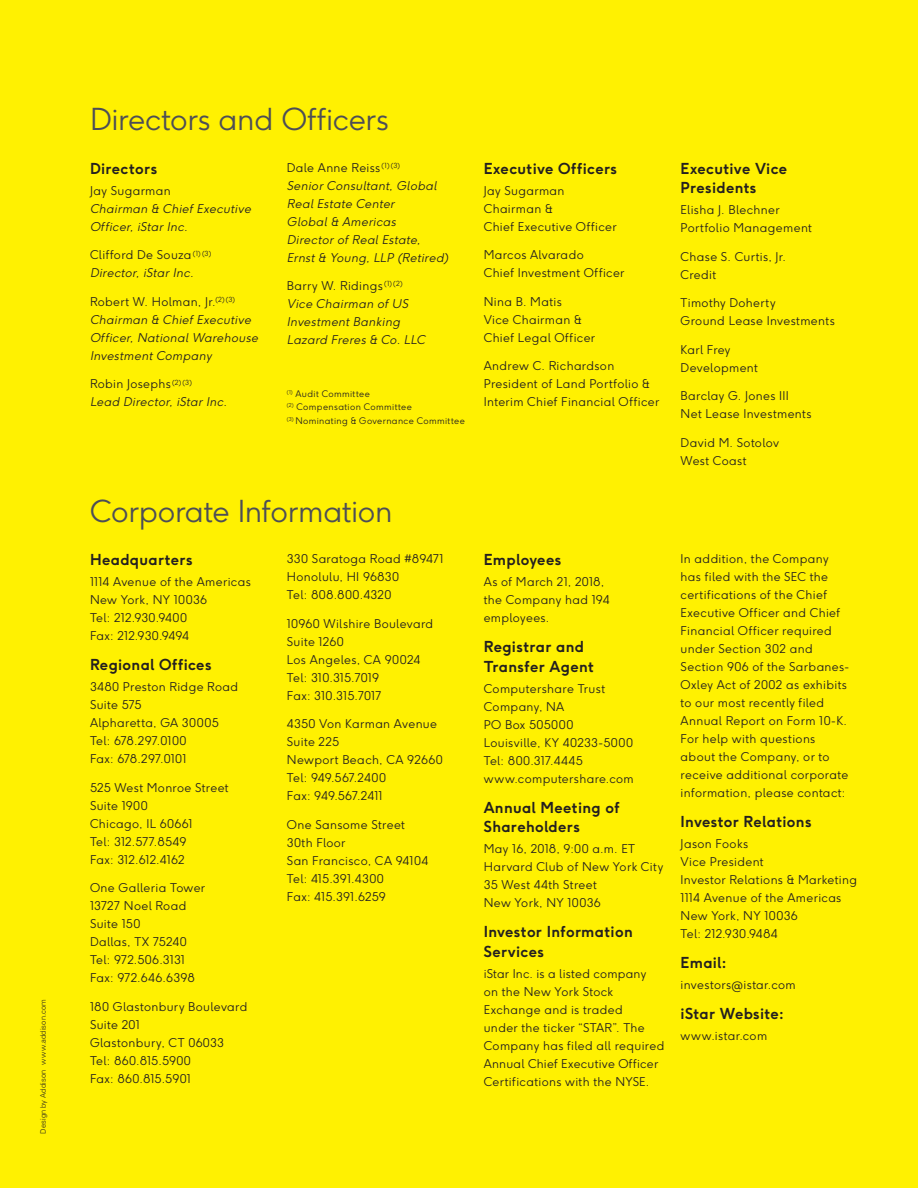
<style>
.page{position:relative;width:918px;height:1188px;background:#fff101}
.page>*{position:absolute;margin:0;border:0;box-sizing:border-box;transform-origin:0 0}
.t1{font:300 30px "F37 Ginger";letter-spacing:-.01em;color:#4d4e56}
.t2{font:700 15px/19.5px "F37 Ginger";letter-spacing:.02em;color:#231f20}
.Directors_and_CorpIn{font:300 12px/18px "F37 Ginger";letter-spacing:.03em;color:#231f20}
.Directors_and_CorpIn-2{font:italic 300 12px/18px "F37 Ginger";letter-spacing:.03em;color:#231f20}
.Body{font:italic 300 12px/18px "F37 Ginger";letter-spacing:.03em;color:#231f20}
.Body-2{font:300 9px "F37 Ginger";letter-spacing:.04em;color:#231f20}
.zCREDIT{font:300 7.5px "Univers LT Std";letter-spacing:.02em;color:#231f20}
.s1{font-style:normal}
</style>
<div class="page">
<p class="zCREDIT" style="left:39px;top:1134px;width:137px;rotate:-90deg">Design by Addison www.addison.com</p>
<h1 class="t1" style="left:90px;top:106px;width:300px">Directors and Officers</h1>
<h2 class="t2" style="left:90px;top:160px;width:69px">Directors</h2>
<p class="Body" style="left:90px;top:183px;width:162px"><span class="s1">Jay Sugarman<br></span>Chairman &amp; Chief Executive<br>Officer, iStar Inc.</p>
<p class="Directors_and_CorpIn-2" style="left:90px;top:247px;width:123px"><span class="s1">Clifford De Souza</span><sup>(1)(3)<br></sup>Director, iStar Inc.</p>
<p class="Directors_and_CorpIn-2" style="left:90px;top:294px;width:170px"><span class="s1">Robert W. Holman, Jr.</span><sup>(2)(3)<br></sup>Chairman &amp; Chief Executive<br>Officer, National Warehouse<br>Investment Company</p>
<p class="Directors_and_CorpIn-2" style="left:90px;top:376px;width:138px"><span class="s1">Robin Josephs</span><sup>(2)(3)<br></sup>Lead Director, iStar Inc.</p>
<p class="Directors_and_CorpIn-2" style="left:287px;top:159px;width:163px"><span class="s1">Dale Anne Reiss</span><sup>(1)(3)<br></sup>Senior Consultant, Global<br>Real Estate Center<br>Global &amp; Americas<br>Director of Real Estate,<br>Ernst &amp; Young, LLP (Retired)</p>
<p class="Directors_and_CorpIn-2" style="left:287px;top:278px;width:140px"><span class="s1">Barry W. Ridings</span><sup>(1)(2)<br></sup>Vice Chairman of US<br>Investment Banking<br>Lazard Freres &amp; Co. LLC</p>
<p class="Body-2" style="left:287px;top:389px;width:84px"><sup>(1)</sup> Audit Committee</p>
<p class="Body-2" style="left:287px;top:403px;width:127px"><sup>(2)</sup> Compensation Committee</p>
<p class="Body-2" style="left:287px;top:416px;width:179px"><sup>(3)</sup> Nominating &amp; Governance Committee</p>
<h1 class="t1" style="left:90px;top:498px;width:304px">Corporate Information</h1>
<h2 class="t2" style="left:90px;top:552px;width:104px">Headquarters</h2>
<p class="Directors_and_CorpIn" style="left:90px;top:574px;width:162px">1114 Avenue of the Americas<br>New York, NY 10036<br>Tel: 212.930.9400<br>Fax: 212.930.9494</p>
<h2 class="t2" style="left:90px;top:657px;width:123px">Regional Offices</h2>
<p class="Directors_and_CorpIn" style="left:90px;top:679px;width:150px">3480 Preston Ridge Road<br>Suite 575<br>Alpharetta, GA 30005<br>Tel: 678.297.0100<br>Fax: 678.297.0101</p>
<p class="Directors_and_CorpIn" style="left:90px;top:780px;width:140px">525 West Monroe Street<br>Suite 1900<br>Chicago, IL 60661<br>Tel: 312.577.8549<br>Fax: 312.612.4162</p>
<p class="Directors_and_CorpIn" style="left:90px;top:880px;width:117px">One Galleria Tower<br>13727 Noel Road<br>Suite 150<br>Dallas, TX 75240<br>Tel: 972.506.3131<br>Fax: 972.646.6398</p>
<p class="Directors_and_CorpIn" style="left:90px;top:999px;width:159px">180 Glastonbury Boulevard<br>Suite 201<br>Glastonbury, CT 06033<br>Tel: 860.815.5900<br>Fax: 860.815.5901</p>
<p class="Directors_and_CorpIn" style="left:287px;top:551px;width:158px">330 Saratoga Road #89471<br>Honolulu, HI 96830<br>Tel: 808.800.4320</p>
<p class="Directors_and_CorpIn" style="left:287px;top:615px;width:148px">10960 Wilshire Boulevard<br>Suite 1260<br>Los Angeles, CA 90024<br>Tel: 310.315.7019<br>Fax: 310.315.7017</p>
<p class="Directors_and_CorpIn" style="left:287px;top:716px;width:157px">4350 Von Karman Avenue<br>Suite 225<br>Newport Beach, CA 92660<br>Tel: 949.567.2400<br>Fax: 949.567.2411</p>
<p class="Directors_and_CorpIn" style="left:287px;top:816px;width:143px">One Sansome Street<br>30th Floor<br>San Francisco, CA 94104<br>Tel: 415.391.4300<br>Fax: 415.391.6259</p>
<h2 class="t2" style="left:484px;top:160px;width:135px">Executive Officers</h2>
<p class="Directors_and_CorpIn" style="left:484px;top:183px;width:134px">Jay Sugarman<br>Chairman &amp;<br>Chief Executive Officer</p>
<p class="Directors_and_CorpIn" style="left:484px;top:247px;width:142px">Marcos Alvarado<br>Chief Investment Officer</p>
<p class="Directors_and_CorpIn" style="left:484px;top:294px;width:113px">Nina B. Matis<br>Vice Chairman &amp;<br>Chief Legal Officer</p>
<p class="Directors_and_CorpIn" style="left:484px;top:358px;width:177px">Andrew C. Richardson<br>President of Land Portfolio &amp;<br>Interim Chief Financial Officer</p>
<h2 class="t2" style="left:681px;top:160px;width:108px">Executive Vice<br>Presidents</h2>
<p class="Directors_and_CorpIn" style="left:681px;top:202px;width:133px">Elisha J. Blechner<br>Portfolio Management</p>
<p class="Directors_and_CorpIn" style="left:681px;top:249px;width:107px">Chase S. Curtis, Jr.<br>Credit</p>
<p class="Directors_and_CorpIn" style="left:681px;top:295px;width:156px">Timothy Doherty<br>Ground Lease Investments</p>
<p class="Directors_and_CorpIn" style="left:681px;top:342px;width:79px">Karl Frey<br>Development</p>
<p class="Directors_and_CorpIn" style="left:681px;top:388px;width:132px">Barclay G. Jones III<br>Net Lease Investments</p>
<p class="Directors_and_CorpIn" style="left:681px;top:435px;width:100px">David M. Sotolov<br>West Coast</p>
<h2 class="t2" style="left:484px;top:552px;width:79px">Employees</h2>
<p class="Directors_and_CorpIn" style="left:484px;top:574px;width:127px">As of March 21, 2018, the Company had 194 employees.</p>
<h2 class="t2" style="left:484px;top:639px;width:112px">Registrar and<br>Transfer Agent</h2>
<p class="Directors_and_CorpIn" style="left:484px;top:681px;width:151px">Computershare Trust<br>Company, NA<br>PO Box 505000<br>Louisville, KY 40233-5000<br>Tel: 800.317.4445</p>
<p class="Directors_and_CorpIn" style="left:484px;top:771px;width:152px">www.computershare.com</p>
<h2 class="t2" style="left:484px;top:799px;width:138px">Annual Meeting of<br>Shareholders</h2>
<p class="Directors_and_CorpIn" style="left:484px;top:841px;width:181px">May 16, 2018, 9:00 a.m. ET<br>Harvard Club of New York City<br>35 West 44th Street<br>New York, NY 10036</p>
<h2 class="t2" style="left:484px;top:924px;width:151px">Investor Information<br>Services</h2>
<p class="Directors_and_CorpIn" style="left:484px;top:966px;width:182px">iStar Inc. is a listed company<br>on the New York Stock<br>Exchange and is traded<br>under the ticker “STAR”. The<br>Company has filed all required<br>Annual Chief Executive Officer<br>Certifications with the NYSE.</p>
<p class="Directors_and_CorpIn" style="left:681px;top:551px;width:170px">In addition, the Company has filed with the SEC the certifications of the Chief<br>Executive Officer and Chief<br>Financial Officer required under Section 302 and<br>Section 906 of the Sarbanes-<br>Oxley Act of 2002 as exhibits to our most recently filed<br>Annual Report on Form 10-K.<br>For help with questions about the Company, or to receive additional corporate information, please contact:</p>
<h2 class="t2" style="left:681px;top:813px;width:133px">Investor Relations</h2>
<p class="Directors_and_CorpIn" style="left:681px;top:836px;width:178px">Jason Fooks<br>Vice President<br>Investor Relations &amp; Marketing<br>1114 Avenue of the Americas<br>New York, NY 10036<br>Tel: 212.930.9484</p>
<h2 class="t2" style="left:681px;top:954px;width:48px">Email:</h2>
<p class="Directors_and_CorpIn" style="left:681px;top:977px;width:117px">investors@istar.com</p>
<h2 class="t2" style="left:681px;top:1005px;width:105px">iStar Website:</h2>
<p class="Directors_and_CorpIn" style="left:681px;top:1028px;width:88px">www.istar.com</p>
</div>
